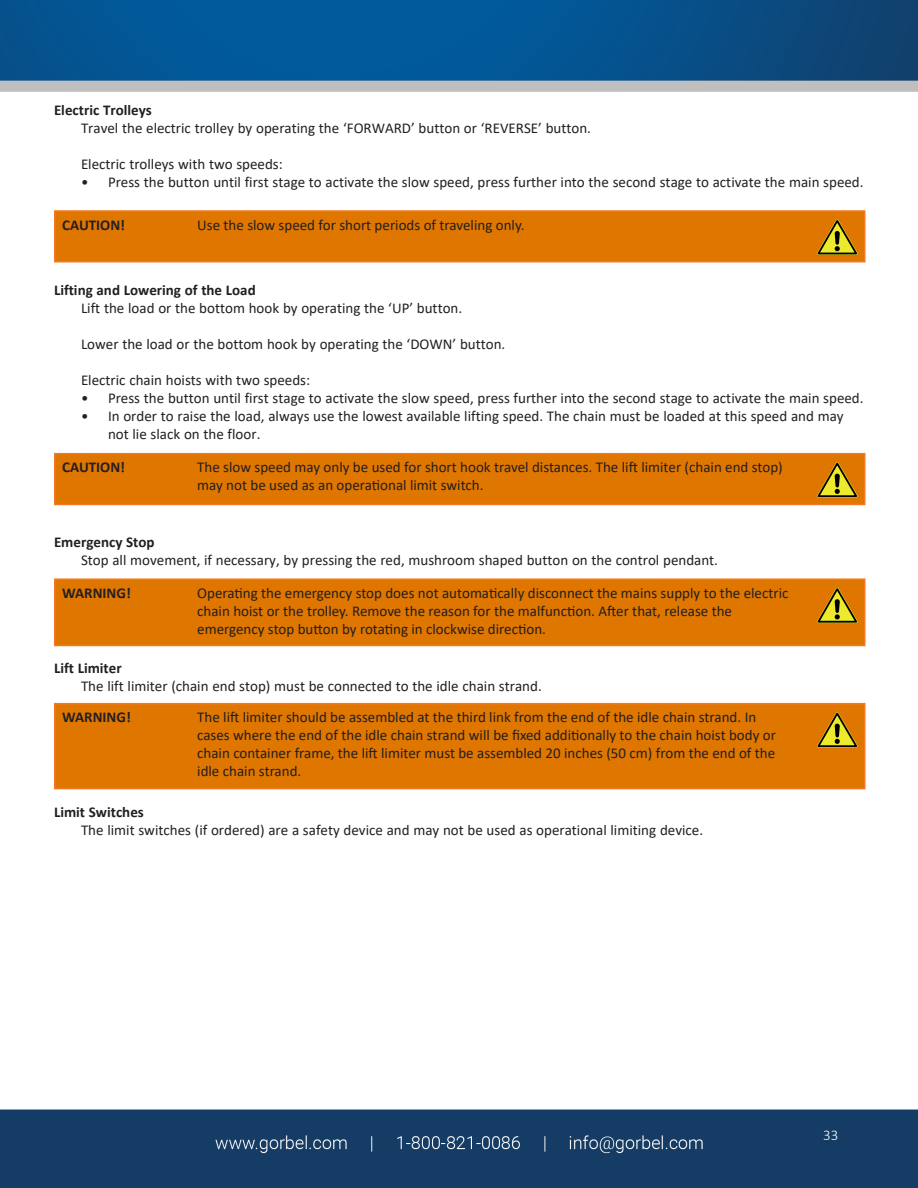
<style>
.page{position:relative;width:918px;height:1188px;background:#fff}
.page>*{position:absolute;margin:0;border:0;box-sizing:border-box;transform-origin:0 0}
.t1{font:15px/18px "Calibri";color:#231f20}
.t2{font:700 15px "Calibri";color:#231f20}
.t3{font:300 15px "Calibri";color:#fff}
</style>
<div class="page">
<img style="left:0;top:0;width:918px;height:1188px">
<div style="left:55px;top:211px;width:810px;height:51px;background:#de7600"></div>
<div style="left:54px;top:210px;width:812px;height:52px;border:2px solid #f47921"></div>
<svg style="left:817px;top:219px;width:41px;height:36px"></svg>
<div style="left:55px;top:454px;width:810px;height:50px;background:#de7600"></div>
<div style="left:54px;top:453px;width:812px;height:52px;border:2px solid #f47921"></div>
<svg style="left:817px;top:462px;width:41px;height:36px"></svg>
<div style="left:55px;top:579px;width:810px;height:66px;background:#de7600"></div>
<div style="left:54px;top:578px;width:812px;height:68px;border:2px solid #f47921"></div>
<svg style="left:817px;top:587px;width:41px;height:36px"></svg>
<div style="left:55px;top:704px;width:810px;height:85px;background:#de7600"></div>
<div style="left:54px;top:703px;width:812px;height:86px;border:2px solid #f47921"></div>
<svg style="left:817px;top:712px;width:41px;height:36px"></svg>
<p class="t2" style="left:54px;top:99px;width:99px">Electric Trolleys</p>
<p class="t1" style="left:81px;top:119px;width:512px">Travel the electric trolley by operating the ‘FORWARD’ button or ‘REVERSE’ button.</p>
<p class="t1" style="left:81px;top:155px;width:203px">Electric trolleys with two speeds:</p>
<p class="t1" style="left:81px;top:173px;width:784px">• Press the button until first stage to activate the slow speed, press further into the second stage to activate the main speed.</p>
<p class="t2" style="left:62px;top:214px;width:64px">CAUTION!</p>
<p class="t1" style="left:197px;top:215px;width:329px">Use the slow speed for short periods of traveling only.</p>
<p class="t2" style="left:54px;top:279px;width:203px">Lifting and Lowering of the Load</p>
<p class="t1" style="left:81px;top:299px;width:383px">Lift the load or the bottom hook by operating the ‘UP’ button.</p>
<p class="t1" style="left:81px;top:335px;width:426px">Lower the load or the bottom hook by operating the ‘DOWN’ button.</p>
<p class="t1" style="left:81px;top:371px;width:231px">Electric chain hoists with two speeds:</p>
<p class="t1" style="left:81px;top:389px;width:784px">• Press the button until first stage to activate the slow speed, press further into the second stage to activate the main speed.</p>
<p class="t1" style="left:108px;top:407px;width:737px;text-indent:-27px">• In order to raise the load, always use the lowest available lifting speed. The chain must be loaded at this speed and may not lie slack on the floor.</p>
<p class="t2" style="left:62px;top:457px;width:64px">CAUTION!</p>
<p class="t1" style="left:197px;top:458px;width:587px">The slow speed may only be used for short hook travel distances. The lift limiter (chain end stop)</p>
<p class="t1" style="left:197px;top:476px;width:288px">may not be used as an operational limit switch.</p>
<p class="t2" style="left:54px;top:531px;width:102px">Emergency Stop</p>
<p class="t1" style="left:81px;top:551px;width:639px">Stop all movement, if necessary, by pressing the red, mushroom shaped button on the control pendant.</p>
<p class="t2" style="left:62px;top:582px;width:70px">WARNING!</p>
<p class="t1" style="left:197px;top:584px;width:593px">Operating the emergency stop does not automatically disconnect the mains supply to the electric</p>
<p class="t1" style="left:197px;top:602px;width:536px">chain hoist or the trolley. Remove the reason for the malfunction. After that, release the</p>
<p class="t1" style="left:197px;top:620px;width:350px">emergency stop button by rotating in clockwise direction.</p>
<p class="t2" style="left:54px;top:657px;width:69px">Lift Limiter</p>
<p class="t1" style="left:81px;top:677px;width:462px">The lift limiter (chain end stop) must be connected to the idle chain strand.</p>
<p class="t2" style="left:62px;top:707px;width:70px">WARNING!</p>
<p class="t1" style="left:197px;top:708px;width:561px">The lift limiter should be assembled at the third link from the end of the idle chain strand. In</p>
<p class="t1" style="left:197px;top:726px;width:580px">cases where the end of the idle chain strand will be fixed additionally to the chain hoist body or</p>
<p class="t1" style="left:197px;top:744px;width:580px">chain container frame, the lift limiter must be assembled 20 inches (50 cm) from the end of the</p>
<p class="t1" style="left:197px;top:762px;width:106px">idle chain strand.</p>
<p class="t2" style="left:54px;top:801px;width:91px">Limit Switches</p>
<p class="t1" style="left:81px;top:821px;width:624px">The limit switches (if ordered) are a safety device and may not be used as operational limiting device.</p>
<p class="t3" style="left:823px;top:1125px;width:17px">33</p>
</div>
